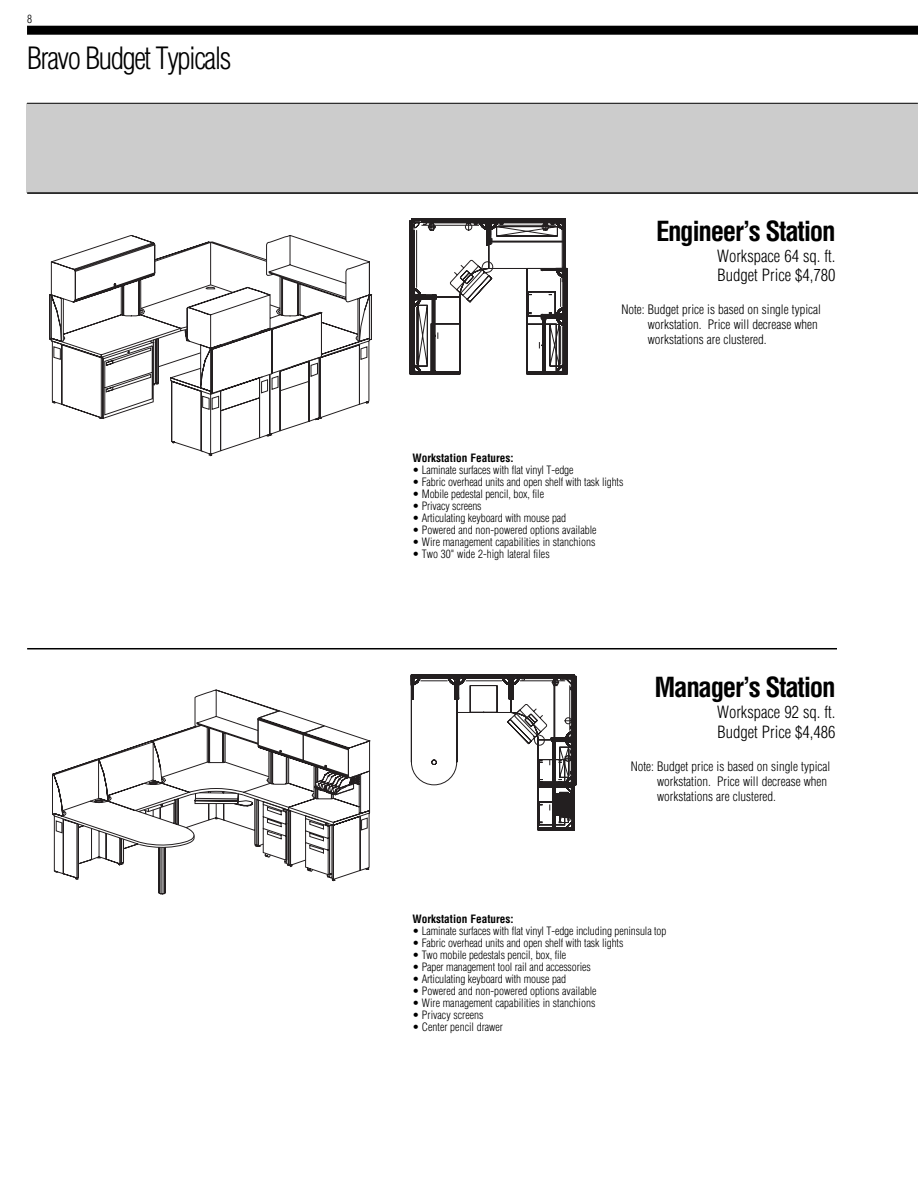
<style>
.page{position:relative;width:918px;height:1188px;background:#fff}
.page>*{position:absolute;margin:0;border:0;box-sizing:border-box;transform-origin:0 0}
.t1{font:30px "Kreeger";letter-spacing:-.05em;color:#000}
.t2{font:700 condensed 27px "Helvetica";letter-spacing:-.05em;color:#000}
.t3{font:300 condensed 16.5px/19.5px "Helvetica";color:#000}
.t4{font:300 condensed 12.75px/15px "Helvetica";color:#000}
.t5{font:300 condensed 11.25px "Helvetica";letter-spacing:-.01em;color:#000}
.t6{font:700 condensed 11.25px "Helvetica";color:#000}
</style>
<div class="page">
<div style="left:27px;top:103px;width:891px;height:90px;background:#ccc"></div>
<hr style="left:27px;top:192px;width:891px;height:2px;background:#000">
<hr style="left:27px;top:648px;width:810px;height:1px;background:#000">
<div style="left:27px;top:26px;width:891px;height:9px;background:#000"></div>
<hr style="left:27px;top:103px;width:891px;height:1px;background:#000">
<svg style="left:50px;top:235px;width:258px;height:58px"></svg>
<svg style="left:105px;top:241px;width:265px;height:216px"></svg>
<svg style="left:49px;top:293px;width:324px;height:127px"></svg>
<svg style="left:409px;top:218px;width:158px;height:157px"></svg>
<svg style="left:52px;top:690px;width:319px;height:204px"></svg>
<svg style="left:410px;top:674px;width:166px;height:157px"></svg>
<p class="t5" style="left:27px;top:13px;width:6px">8</p>
<h1 class="t1" style="left:27px;top:41px;width:206px">Bravo Budget Typicals</h1>
<h2 class="t2" style="left:656px;top:216px;width:181px">Engineer’s Station</h2>
<h3 class="t3" style="left:717px;top:246px;width:120px">Workspace 64 sq. ft.<br>Budget Price $4,780</h3>
<p class="t4" style="left:648px;top:302px;width:175px;text-indent:-26px">Note: Budget price is based on single typical workstation. Price will decrease when workstations are clustered.</p>
<p class="t6" style="left:412px;top:452px;width:103px">Workstation Features:</p>
<p class="t5" style="left:412px;top:464px;width:163px">• Laminate surfaces with flat vinyl T-edge</p>
<p class="t5" style="left:412px;top:476px;width:213px">• Fabric overhead units and open shelf with task lights</p>
<p class="t5" style="left:412px;top:488px;width:133px">• Mobile pedestal pencil, box, file</p>
<p class="t5" style="left:412px;top:500px;width:71px">• Privacy screens</p>
<p class="t5" style="left:412px;top:512px;width:155px">• Articulating keyboard with mouse pad</p>
<p class="t5" style="left:412px;top:524px;width:186px">• Powered and non-powered options available</p>
<p class="t5" style="left:412px;top:536px;width:185px">• Wire management capabilities in stanchions</p>
<p class="t5" style="left:412px;top:548px;width:139px">• Two 30" wide 2-high lateral files</p>
<h2 class="t2" style="left:655px;top:672px;width:182px">Manager’s Station</h2>
<h3 class="t3" style="left:717px;top:703px;width:120px">Workspace 92 sq. ft.<br>Budget Price $4,486</h3>
<p class="t4" style="left:657px;top:759px;width:175px;text-indent:-26px">Note: Budget price is based on single typical workstation. Price will decrease when workstations are clustered.</p>
<p class="t6" style="left:412px;top:913px;width:103px">Workstation Features:</p>
<p class="t5" style="left:412px;top:925px;width:256px">• Laminate surfaces with flat vinyl T-edge including peninsula top</p>
<p class="t5" style="left:412px;top:937px;width:213px">• Fabric overhead units and open shelf with task lights</p>
<p class="t5" style="left:412px;top:949px;width:155px">• Two mobile pedestals pencil, box, file</p>
<p class="t5" style="left:412px;top:961px;width:180px">• Paper management tool rail and accessories</p>
<p class="t5" style="left:412px;top:973px;width:155px">• Articulating keyboard with mouse pad</p>
<p class="t5" style="left:412px;top:985px;width:186px">• Powered and non-powered options available</p>
<p class="t5" style="left:412px;top:997px;width:185px">• Wire management capabilities in stanchions</p>
<p class="t5" style="left:412px;top:1009px;width:73px">• Privacy screens</p>
<p class="t5" style="left:412px;top:1021px;width:92px">• Center pencil drawer</p>
</div>
